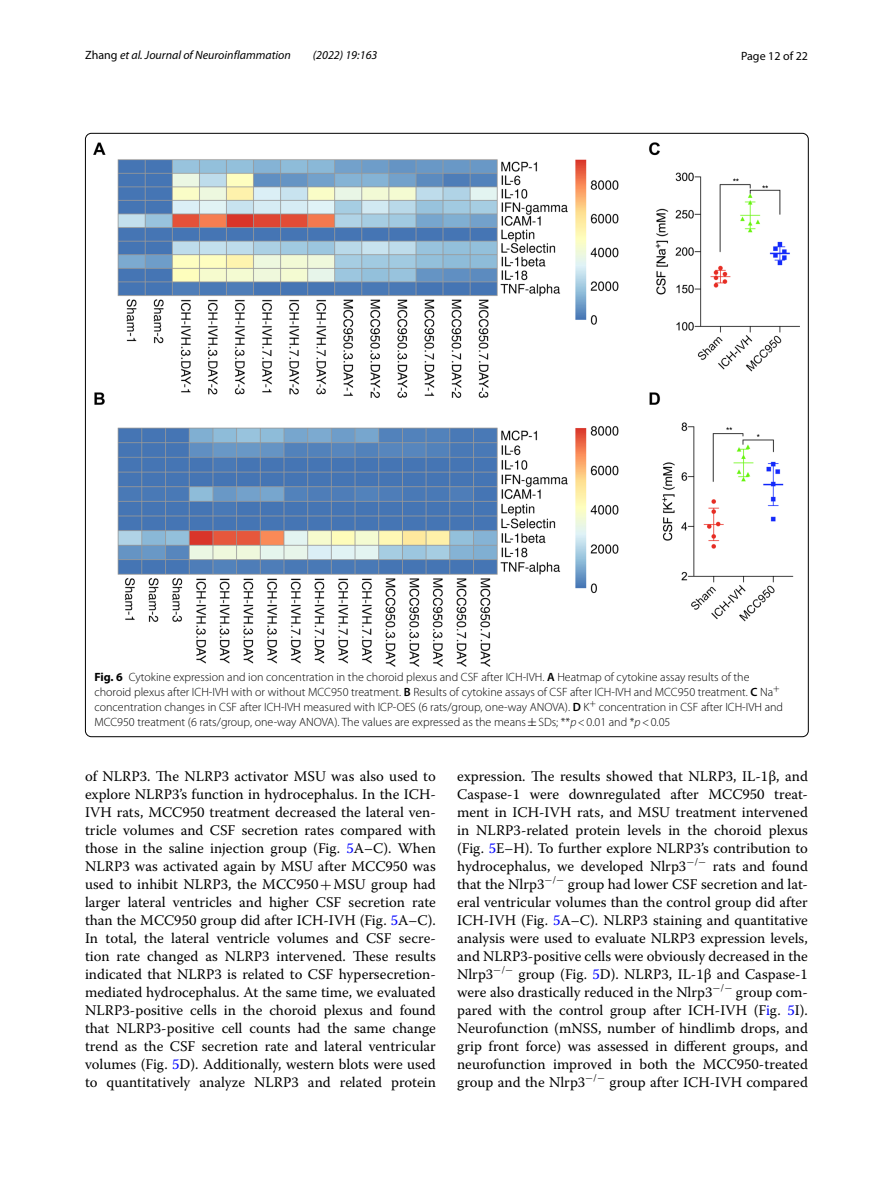
<style>
.page{position:relative;width:893px;height:1187px;background:#fff}
.page>*{position:absolute;margin:0;border:0;box-sizing:border-box;transform-origin:0 0}
.t1{font:14.7px/18px "Warnock Pro";color:#000;text-align:justify}
.t2{font:300 12px/15px "Myriad Pro";color:#000}
.t3{font:italic 12px "Myriad Pro";color:#000}
.t4{font:12px "Myriad Pro";color:#000}
.s1{font-style:normal}
.s2{font-weight:700}
.s3{font-weight:600}
.s4{font-family:"MTSY";font-weight:400}
.s5{font-style:italic}
.s6{color:#00f}
.s7{font-family:"MTSY"}
</style>
<div class="page">
<img style="left:94px;top:142px;width:706px;height:524px">
<p class="t3" style="left:85px;top:48px;width:207px"><span class="s1">Zhang</span> et al. Journal of Neuroinflammation</p>
<p class="t3" style="left:313px;top:48px;width:66px">(2022) 19:163</p>
<p class="t4" style="left:741px;top:48px;width:68px">Page 12 of 22</p>
<p class="t2" style="left:94px;top:670px;width:690px"><span class="s2">Fig. 6</span> Cytokine expression and ion concentration in the choroid plexus and CSF after ICH-IVH. <span class="s3">A</span> Heatmap of cytokine assay results of the choroid plexus after ICH-IVH with or without MCC950 treatment. <span class="s3">B</span> Results of cytokine assays of CSF after ICH-IVH and MCC950 treatment. <span class="s3">C</span> Na<sup>+ </sup>concentration changes in CSF after ICH-IVH measured with ICP-OES (6 rats/group, one-way ANOVA). <span class="s3">D</span> K<sup>+</sup> concentration in CSF after ICH-IVH and MCC950 treatment (6 rats/group, one-way ANOVA). The values are expressed as the means<span class="s4">±</span>SDs; **<span class="s5">p</span>&lt;0.01 and *<span class="s5">p</span>&lt;0.05</p>
<p class="t1" style="left:85px;top:766px;width:352px">of NLRP3. The NLRP3 activator MSU was also used to explore NLRP3’s function in hydrocephalus. In the ICH-IVH rats, MCC950 treatment decreased the lateral ven&shy;tricle volumes and CSF secretion rates compared with those in the saline injection group (Fig. <span class="s6">5</span>A–C). When NLRP3 was activated again by MSU after MCC950 was used to inhibit NLRP3, the MCC950<span class="s7">+</span>MSU group had larger lateral ventricles and higher CSF secretion rate than the MCC950 group did after ICH-IVH (Fig. <span class="s6">5</span>A–C).<br>In total, the lateral ventricle volumes and CSF secre&shy;tion rate changed as NLRP3 intervened. These results indicated that NLRP3 is related to CSF hypersecretion&shy;mediated hydrocephalus. At the same time, we evaluated NLRP3-positive cells in the choroid plexus and found that NLRP3-positive cell counts had the same change trend as the CSF secretion rate and lateral ventricular volumes (Fig. <span class="s6">5</span>D). Additionally, western blots were used to quantitatively analyze NLRP3 and related protein</p>
<p class="t1" style="left:457px;top:766px;width:352px">expression. The results showed that NLRP3, IL-1β, and Caspase-1 were downregulated after MCC950 treat&shy;ment in ICH-IVH rats, and MSU treatment intervened in NLRP3-related protein levels in the choroid plexus (Fig. <span class="s6">5</span>E–H). To further explore NLRP3’s contribution to hydrocephalus, we developed Nlrp3<sup>−</sup><sup>/</sup><sup>−</sup> rats and found that the Nlrp3<sup>−</sup><sup>/</sup><sup>−</sup> group had lower CSF secretion and lat&shy;eral ventricular volumes than the control group did after ICH-IVH (Fig. <span class="s6">5</span>A–C). NLRP3 staining and quantitative analysis were used to evaluate NLRP3 expression levels, and NLRP3-positive cells were obviously decreased in the Nlrp3<sup>−</sup><sup>/</sup><sup>−</sup> group (Fig. <span class="s6">5</span>D). NLRP3, IL-1β and Caspase-1 were also drastically reduced in the Nlrp3<sup>−</sup><sup>/</sup><sup>−</sup> group com&shy;pared with the control group after ICH-IVH (F<span class="s6">i</span>g. <span class="s6">5</span>I).<br>Neurofunction (mNSS, number of hindlimb drops, and grip front force) was assessed in different groups, and neurofunction improved in both the MCC950-treated group and the Nlrp3<sup>−</sup><sup>/</sup><sup>−</sup> group after ICH-IVH compared</p>
</div>
